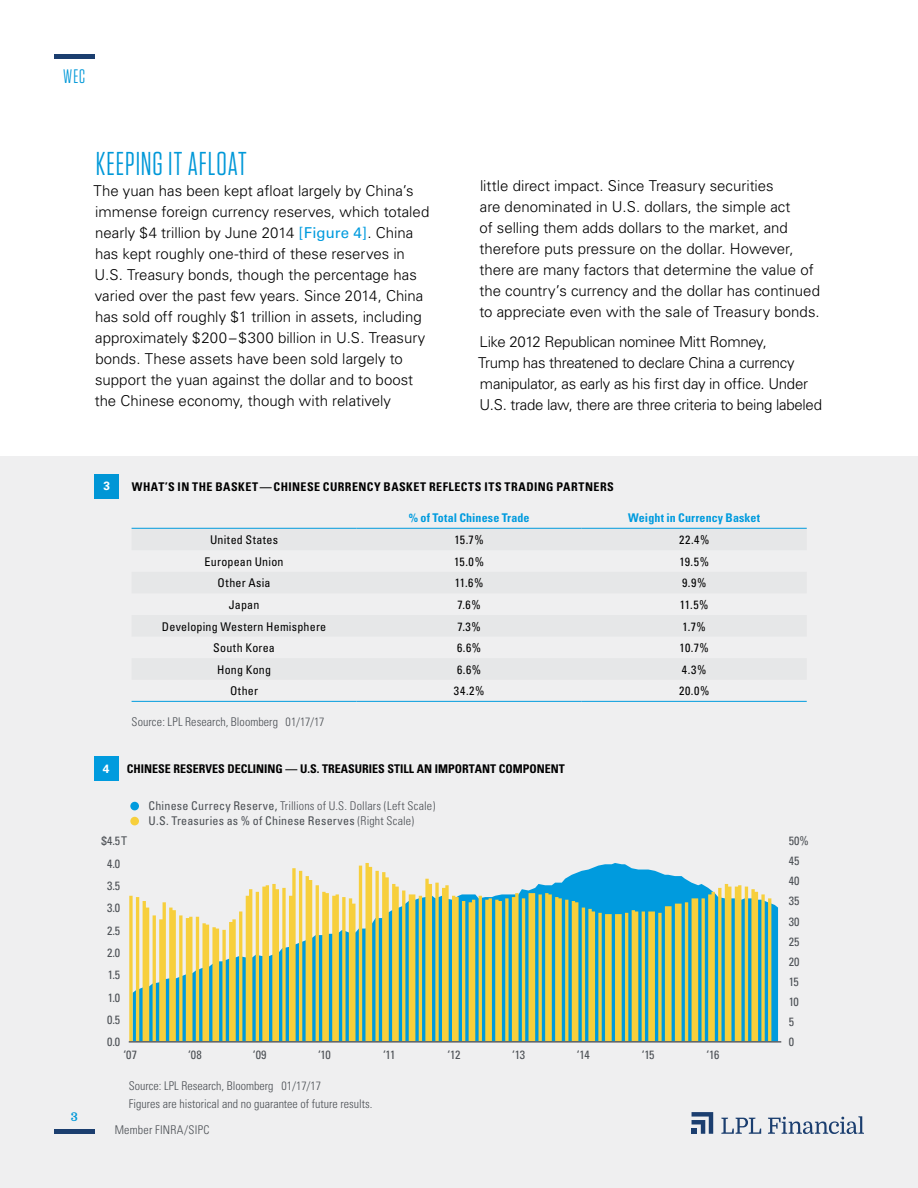
<style>
.page{position:relative;width:918px;height:1188px;background:#fff}
.page>*{position:absolute;margin:0;border:0;box-sizing:border-box;transform-origin:0 0}
.t1{font:33px "Tungsten Narrow";letter-spacing:.03em;color:#0098d8}
.t2{font:19.5px "Tungsten Narrow";color:#0098d8}
.t3{font:300 15px/21px "Univers";color:#000}
.t4{font:300 15px/21px "Univers";letter-spacing:-.02em;color:#000}
.t5{font:condensed 12px/22.4px "Univers";letter-spacing:.015em;color:#4b4f54;text-align:center}
.t6{font:condensed 12px "Univers";letter-spacing:.02em;color:#000}
.t7{font:300 condensed 12px/18px "Univers";color:#4b4f54}
.t8{font:700 condensed 12px "Univers";letter-spacing:.04em;color:#000}
.t9{font:700 condensed 12px "Univers";color:#000}
.t10{font:700 condensed 12px "Univers";letter-spacing:.005em;color:#009bde}
.t11{font:condensed 12px/20.1px "Univers";letter-spacing:-.01em;color:#4b4f54}
.t12{font:700 12px "Univers";color:#fff}
.t13{font:700 12px "Domine";color:#0098d8}
.s1{font-weight:400;color:#009bde}
.s2{font-weight:300}
</style>
<div class="page">
<div style="left:0;top:1080px;width:918px;height:108px;background:#efeff0"></div>
<hr style="left:54px;top:1130px;width:40px;height:4px;background:#1b3e6f">
<hr style="left:54px;top:54px;width:40px;height:4px;background:#1b3e6f">
<svg style="left:692px;top:1112px;width:21px;height:22px"></svg>
<svg style="left:721px;top:1118px;width:40px;height:16px"></svg>
<svg style="left:768px;top:1116px;width:96px;height:18px"></svg>
<div style="left:0;top:456px;width:918px;height:633px;background:#efeff0"></div>
<div style="left:94px;top:757px;width:24px;height:24px;background:#009bde"></div>
<div style="left:130px;top:802px;width:9px;height:8px;background:#009bde;border-radius:50%"></div>
<div style="left:130px;top:817px;width:9px;height:8px;background:#f7cf3c;border-radius:50%"></div>
<svg style="left:129px;top:863px;width:642px;height:178px"></svg>
<hr style="left:129px;top:1041px;width:652px;height:2px;background:#4d4f55">
<div style="left:94px;top:474px;width:25px;height:25px;background:#0096d6"></div>
<hr style="left:132px;top:701px;width:225px;height:1px;background:#009bde">
<hr style="left:357px;top:701px;width:225px;height:1px;background:#009bde">
<hr style="left:582px;top:701px;width:225px;height:1px;background:#009bde">
<hr style="left:132px;top:528px;width:225px;height:1px;background:#009bde">
<hr style="left:357px;top:528px;width:225px;height:1px;background:#009bde">
<hr style="left:582px;top:528px;width:225px;height:1px;background:#009bde">
<h2 class="t2" style="left:63px;top:67px;width:24px">WEC</h2>
<h1 class="t1" style="left:96px;top:147px;width:152px">KEEPING IT AFLOAT</h1>
<p class="t3" style="left:93px;top:180px;width:337px">The yuan has been kept afloat largely by China’s immense foreign currency reserves, which totaled nearly $4 trillion by June 2014 <span class="s1">[Figure 4]</span>. China has kept roughly one-third of these reserves in U.S. Treasury bonds, though the percentage has varied over the past few years. Since 2014, China has sold off roughly $1 trillion in assets, including approximately $200–$300 billion in U.S. Treasury bonds. These assets have been sold largely to support the yuan against the dollar and to boost the Chinese economy, though with relatively</p>
<p class="t3" style="left:479px;top:175px;width:342px">little direct impact. Since Treasury securities<br>are denominated in U.S. dollars, the simple act<br>of selling them adds dollars to the market, and therefore puts pressure on the dollar. However, there are many factors that determine the value of the country’s currency and the dollar has continued to appreciate even with the sale of Treasury bonds.</p>
<p class="t4" style="left:478px;top:331px;width:345px">Like 2012 Republican nominee Mitt Romney,<br>Trump has threatened to declare China a currency manipulator, as early as his first day in office. Under U.S. trade law, there are three criteria to being labeled</p>
<p class="t13" style="left:71px;top:1110px;width:9px">3</p>
<p class="t12" style="left:103px;top:479px;width:8px">3</p>
<p class="t8" style="left:132px;top:480px;width:483px">WHAT’S IN THE BASKET—CHINESE CURRENCY BASKET REFLECTS ITS TRADING PARTNERS</p>
<p class="t10" style="left:409px;top:511px;width:122px">% of Total Chinese Trade</p>
<p class="t10" style="left:628px;top:511px;width:133px">Weight in Currency Basket</p>
<p class="t6" style="left:210px;top:532px;width:70px">United States</p>
<p class="t6" style="left:455px;top:532px;width:31px">15.7%</p>
<p class="t6" style="left:679px;top:532px;width:32px">22.4%</p>
<p class="t6" style="left:205px;top:554px;width:81px">European Union</p>
<p class="t6" style="left:454px;top:554px;width:31px">15.0%</p>
<p class="t6" style="left:679px;top:554px;width:31px">19.5%</p>
<p class="t6" style="left:218px;top:576px;width:54px">Other Asia</p>
<p class="t6" style="left:455px;top:576px;width:30px">11.6%</p>
<p class="t6" style="left:682px;top:576px;width:26px">9.9%</p>
<p class="t6" style="left:229px;top:597px;width:32px">Japan</p>
<p class="t6" style="left:457px;top:597px;width:25px">7.6%</p>
<p class="t6" style="left:680px;top:597px;width:30px">11.5%</p>
<p class="t6" style="left:162px;top:619px;width:166px">Developing Western Hemisphere</p>
<p class="t6" style="left:457px;top:619px;width:25px">7.3%</p>
<p class="t6" style="left:683px;top:619px;width:25px">1.7%</p>
<p class="t6" style="left:213px;top:640px;width:63px">South Korea</p>
<p class="t6" style="left:457px;top:640px;width:26px">6.6%</p>
<p class="t6" style="left:680px;top:640px;width:31px">10.7%</p>
<p class="t6" style="left:217px;top:662px;width:56px">Hong Kong</p>
<p class="t6" style="left:457px;top:662px;width:26px">6.6%</p>
<p class="t6" style="left:682px;top:662px;width:26px">4.3%</p>
<p class="t6" style="left:230px;top:683px;width:30px">Other</p>
<p class="t6" style="left:454px;top:683px;width:32px">34.2%</p>
<p class="t6" style="left:679px;top:683px;width:32px">20.0%</p>
<p class="t7" style="left:132px;top:713px;width:194px">Source: LPL Research, Bloomberg 01/17/17</p>
<p class="t12" style="left:103px;top:761px;width:8px">4</p>
<p class="t9" style="left:127px;top:761px;width:440px">CHINESE RESERVES DECLINING — U.S. TREASURIES STILL AN IMPORTANT COMPONENT</p>
<p class="t5" style="left:148px;top:798px;width:288px;line-height:15px;text-align:left">Chinese Currecy Reserve, <span class="s2">Trillions of U.S. Dollars (Left Scale)<br></span>U.S. Treasuries as % of Chinese Reserves <span class="s2">(Right Scale)</span></p>
<p class="t5" style="left:102px;top:830px;width:27px">$4.5T<br>4.0<br>3.5<br>3.0<br>2.5<br>2.0<br>1.5<br>1.0<br>0.5<br>0.0</p>
<p class="t11" style="left:789px;top:831px;width:21px">50%<br>45<br>40<br>35<br>30<br>25<br>20<br>15<br>10<br>5<br>0</p>
<p class="t5" style="left:124px;top:1043px;width:15px">‘07</p>
<p class="t5" style="left:188px;top:1043px;width:15px">‘08</p>
<p class="t5" style="left:253px;top:1043px;width:15px">‘09</p>
<p class="t5" style="left:318px;top:1043px;width:14px">‘10</p>
<p class="t5" style="left:383px;top:1043px;width:14px">‘11</p>
<p class="t5" style="left:448px;top:1043px;width:14px">‘12</p>
<p class="t5" style="left:512px;top:1043px;width:14px">‘13</p>
<p class="t5" style="left:577px;top:1043px;width:14px">‘14</p>
<p class="t5" style="left:642px;top:1043px;width:14px">‘15</p>
<p class="t5" style="left:707px;top:1043px;width:14px">‘16</p>
<p class="t7" style="left:129px;top:1077px;width:245px">Source: LPL Research, Bloomberg 01/17/17<br>Figures are historical and no guarantee of future results.</p>
<p class="t7" style="left:115px;top:1121px;width:96px">Member FINRA/SIPC</p>
</div>
